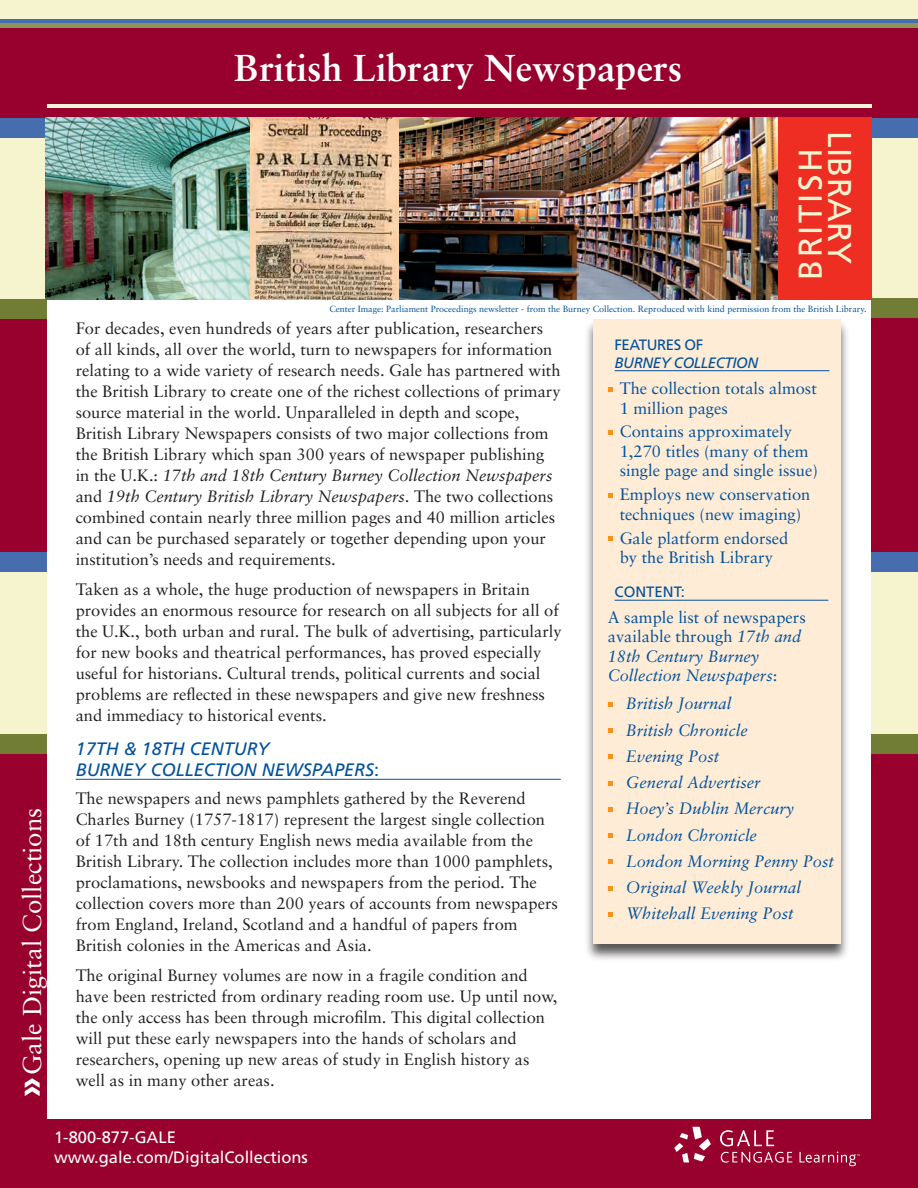
<style>
.page{position:relative;width:918px;height:1188px;background:#fff}
.page>*{position:absolute;margin:0;border:0;box-sizing:border-box;transform-origin:0 0}
._01_Subject_2007{font:700 37.5px "Sabon";color:#fff}
.zzz_Thomson_details{font:33px "Frutiger";letter-spacing:.07em;color:#f6f3cf}
.zzz_Thomson_details-2{font:33px "Frutiger";letter-spacing:.005em;color:#f6f3cf}
.Head_1{font:25.8px "Sabon";color:#fff}
._09_Smaller_section{font:italic 18px/21px "Frutiger";color:#01519b}
._02_Subhead_front__e{font:16.5px/21px "Sabon";color:#231f20}
._02_Subhead_front__e-2{font:italic 16.5px/19.5px "Sabon";color:#01519b}
._02_Subhead_front__e-3{font:16.5px/19.5px "Sabon";color:#01519b}
.FooterLG{font:16.5px "Frutiger";color:#fff}
._09_Smaller_section-2{font:15px "Frutiger";letter-spacing:-.03em;color:#01519b}
._09_Smaller_section-3{font:italic 15px "Frutiger";letter-spacing:-.03em;color:#01519b}
.t1{font:9px "Sabon";color:#01519b}
.s1{font-style:italic}
.s2{font-style:normal}
</style>
<div class="page">
<div style="left:0;top:752px;width:47px;height:379px;background:#98012d"></div>
<div style="left:0;top:28px;width:918px;height:66px;background:#98012d"></div>
<div style="left:0;top:0;width:918px;height:28px;background:#f6f3cf"></div>
<div style="left:0;top:94px;width:918px;height:24px;background:#98012d"></div>
<div style="left:0;top:553px;width:47px;height:199px;background:#f6f3cf"></div>
<div style="left:0;top:298px;width:47px;height:255px;background:#98012d"></div>
<div style="left:871px;top:552px;width:47px;height:200px;background:#f6f3cf"></div>
<div style="left:871px;top:752px;width:47px;height:381px;background:#98012d"></div>
<div style="left:871px;top:297px;width:47px;height:256px;background:#98012d"></div>
<div style="left:0;top:1119px;width:918px;height:69px;background:#98012d"></div>
<div style="left:871px;top:734px;width:47px;height:20px;background:#717c35"></div>
<div style="left:0;top:734px;width:47px;height:20px;background:#717c35"></div>
<div style="left:871px;top:552px;width:47px;height:20px;background:#466dae"></div>
<div style="left:0;top:552px;width:47px;height:20px;background:#466dae"></div>
<div style="left:0;top:118px;width:47px;height:199px;background:#f6f3cf"></div>
<div style="left:871px;top:121px;width:47px;height:183px;background:#f6f3cf"></div>
<div style="left:871px;top:299px;width:47px;height:19px;background:#717c35"></div>
<div style="left:0;top:299px;width:47px;height:20px;background:#717c35"></div>
<div style="left:871px;top:118px;width:47px;height:20px;background:#466dae"></div>
<div style="left:0;top:118px;width:47px;height:20px;background:#466dae"></div>
<div style="left:0;top:19px;width:918px;height:5px;background:#466dae"></div>
<hr style="left:0;top:24px;width:918px;height:4px;background:#8d935a">
<hr style="left:47px;top:104px;width:825px;height:4px;background:#f7f5d9">
<svg style="left:25px;top:1078px;width:15px;height:18px"></svg>
<svg style="left:720px;top:1130px;width:54px;height:16px"></svg>
<svg style="left:674px;top:1127px;width:37px;height:35px"></svg>
<svg style="left:721px;top:1152px;width:71px;height:11px"></svg>
<svg style="left:800px;top:1152px;width:60px;height:14px"></svg>
<div style="left:584px;top:319px;width:274px;height:651px;background:#231f20;opacity:.75"></div>
<div style="left:594px;top:320px;width:247px;height:624px;background:#feecd7"></div>
<img style="left:46px;top:117px;width:204px;height:183px">
<img style="left:250px;top:117px;width:150px;height:183px">
<img style="left:400px;top:117px;width:378px;height:183px">
<hr style="left:615px;top:370px;width:214px;height:1px;background:#01519b">
<svg style="left:608px;top:702px;width:5px;height:5px"></svg>
<svg style="left:608px;top:728px;width:5px;height:5px"></svg>
<svg style="left:608px;top:754px;width:5px;height:5px"></svg>
<svg style="left:608px;top:781px;width:5px;height:4px"></svg>
<svg style="left:608px;top:807px;width:5px;height:5px"></svg>
<svg style="left:608px;top:833px;width:5px;height:5px"></svg>
<svg style="left:608px;top:859px;width:5px;height:5px"></svg>
<svg style="left:608px;top:886px;width:5px;height:4px"></svg>
<svg style="left:608px;top:912px;width:5px;height:5px"></svg>
<hr style="left:615px;top:600px;width:213px;height:1px;background:#01519b">
<hr style="left:76px;top:779px;width:485px;height:1px;background:#01519b">
<svg style="left:608px;top:387px;width:5px;height:5px"></svg>
<svg style="left:608px;top:430px;width:5px;height:5px"></svg>
<svg style="left:608px;top:493px;width:5px;height:5px"></svg>
<svg style="left:608px;top:536px;width:5px;height:5px"></svg>
<div style="left:778px;top:117px;width:94px;height:183px;background:#ee2e22"></div>
<p class="Head_1" style="left:17px;top:1075px;width:269px;rotate:-90deg">Gale Digital Collections</p>
<p class="_01_Subject_2007" style="left:234px;top:45px;width:450px">British Library Newspapers</p>
<p class="zzz_Thomson_details-2" style="left:859px;top:131px;width:134px;rotate:90deg">LIBRARY</p>
<p class="zzz_Thomson_details" style="left:791px;top:280px;width:133px;rotate:-90deg">BRITISH</p>
<p class="t1" style="left:329px;top:304px;width:539px">Center Image: Parliament Proceedings newsletter - from the Burney Collection. Reproduced with kind permission from the British Library.</p>
<p class="_02_Subhead_front__e" style="left:76px;top:318px;width:486px">For decades, even hundreds of years after publication, researchers of all kinds, all over the world, turn to newspapers for information relating to a wide variety of research needs. Gale has partnered with the British Library to create one of the richest collections of primary source material in the world. Unparalleled in depth and scope, British Library Newspapers consists of two major collections from the British Library which span 300 years of newspaper publishing in the U.K.: <span class="s1">17th and 18th Century Burney Collection Newspapers </span>and <span class="s1">19th Century British Library Newspapers</span>. The two collections combined contain nearly three million pages and 40 million articles and can be purchased separately or together depending upon your institution’s needs and requirements.</p>
<p class="_02_Subhead_front__e" style="left:76px;top:578px;width:487px">Taken as a whole, the huge production of newspapers in Britain provides an enormous resource for research on all subjects for all of the U.K., both urban and rural. The bulk of advertising, particularly for new books and theatrical performances, has proved especially useful for historians. Cultural trends, political currents and social problems are reflected in these newspapers and give new freshness and immediacy to historical events.</p>
<p class="_09_Smaller_section-2" style="left:615px;top:336px;width:88px">FEATURES of</p>
<p class="_09_Smaller_section-3" style="left:615px;top:354px;width:145px">BURNEY COLLECTION</p>
<p class="_02_Subhead_front__e-3" style="left:620px;top:379px;width:199px">The collection totals almost<br>1 million pages</p>
<p class="_02_Subhead_front__e-3" style="left:620px;top:422px;width:200px">Contains approximately<br>1,270 titles (many of them single page and single issue)</p>
<p class="_02_Subhead_front__e-3" style="left:620px;top:485px;width:192px">Employs new conservation techniques (new imaging)</p>
<p class="_02_Subhead_front__e-3" style="left:620px;top:528px;width:170px">Gale platform endorsed by the British Library</p>
<p class="_09_Smaller_section-2" style="left:615px;top:583px;width:72px">CONTENT:</p>
<p class="_02_Subhead_front__e-2" style="left:608px;top:607px;width:199px"><span class="s2">A sample list of newspapers available through</span> 17th and<br>18th Century Burney<br>Collection Newspapers<span class="s2">:</span></p>
<p class="_02_Subhead_front__e-2" style="left:626px;top:694px;width:107px">British Journal</p>
<p class="_02_Subhead_front__e-2" style="left:626px;top:720px;width:123px">British Chronicle</p>
<p class="_02_Subhead_front__e-2" style="left:626px;top:746px;width:95px">Evening Post</p>
<p class="_02_Subhead_front__e-2" style="left:626px;top:773px;width:136px">General Advertiser</p>
<p class="_02_Subhead_front__e-2" style="left:626px;top:799px;width:170px">Hoey’s Dublin Mercury</p>
<p class="_02_Subhead_front__e-2" style="left:626px;top:825px;width:133px">London Chronicle</p>
<p class="_02_Subhead_front__e-2" style="left:626px;top:851px;width:210px">London Morning Penny Post</p>
<p class="_02_Subhead_front__e-2" style="left:626px;top:878px;width:177px">Original Weekly Journal</p>
<p class="_02_Subhead_front__e-2" style="left:626px;top:904px;width:169px">Whitehall Evening Post</p>
<p class="_09_Smaller_section" style="left:76px;top:739px;width:138px">17TH &amp; 18TH CENTURY<br>BURNEY</p>
<p class="_09_Smaller_section" style="left:151px;top:760px;width:23px">COLLE</p>
<p class="_09_Smaller_section" style="left:204px;top:760px;width:23px">CTION</p>
<p class="_09_Smaller_section" style="left:262px;top:760px;width:119px">NE WSPAPERS<span class="s2">:</span></p>
<p class="_02_Subhead_front__e" style="left:76px;top:788px;width:484px">The newspapers and news pamphlets gathered by the Reverend Charles Burney (1757-1817) represent the largest single collection of 17th and 18th century English news media available from the British Library. The collection includes more than 1000 pamphlets, proclamations, newsbooks and newspapers from the period. The collection covers more than 200 years of accounts from newspapers from England, Ireland, Scotland and a handful of papers from British colonies in the Americas and Asia.</p>
<p class="_02_Subhead_front__e" style="left:76px;top:964px;width:483px">The original Burney volumes are now in a fragile condition and have been restricted from ordinary reading room use. Up until now, the only access has been through microfilm. This digital collection will put these early newspapers into the hands of scholars and researchers, opening up new areas of study in English history as well as in many other areas.</p>
<p class="FooterLG" style="left:54px;top:1127px;width:123px">1-800-877-GALE</p>
<p class="FooterLG" style="left:54px;top:1147px;width:255px">www.gale.com/DigitalCollections</p>
</div>
